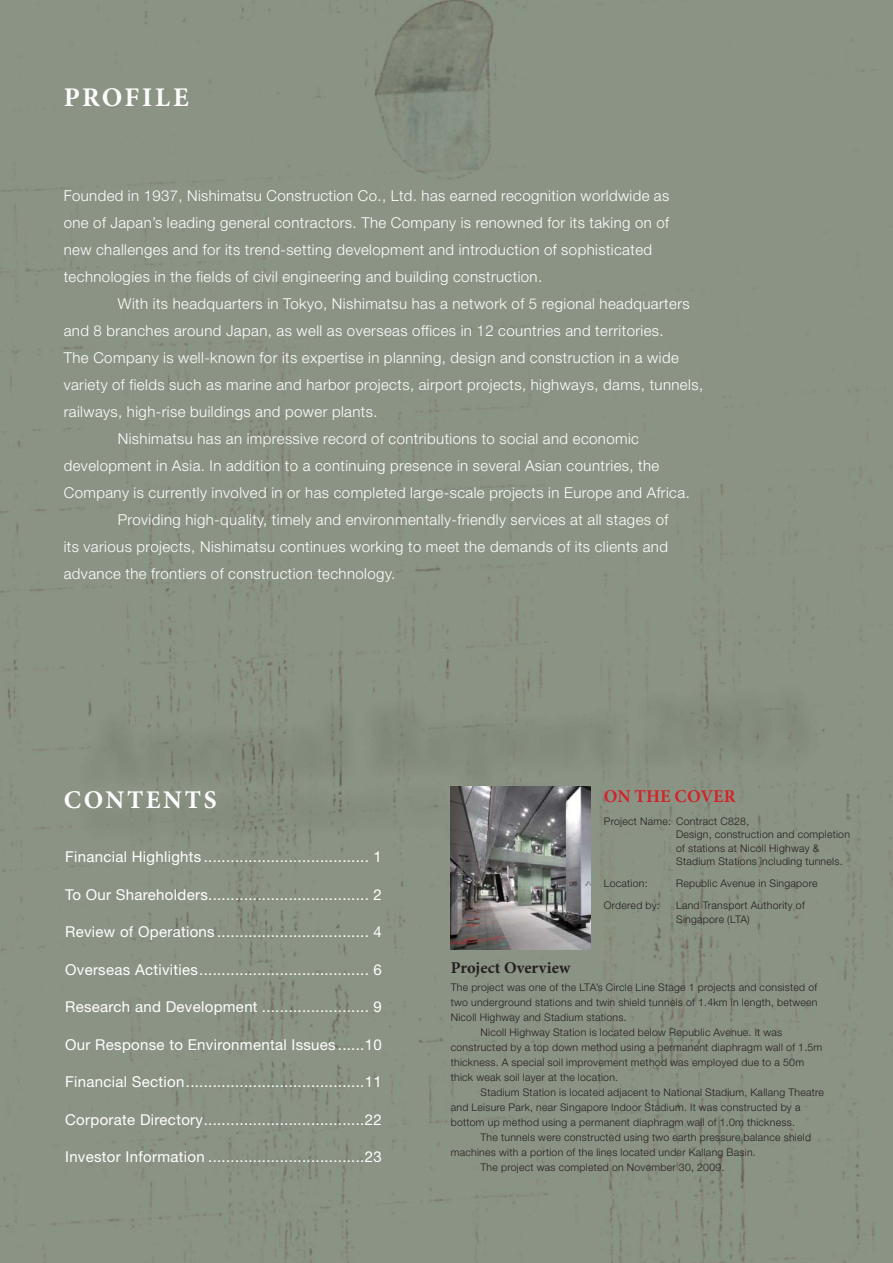
<style>
.page{position:relative;width:893px;height:1263px;background:#fff}
.page>*{position:absolute;margin:0;border:0;box-sizing:border-box;transform-origin:0 0}
.t1{font:700 27px "Minion Pro";letter-spacing:.09em;color:#fff}
.t2{font:700 25.5px "Minion Pro";letter-spacing:.1em;color:#fff}
.t3{font:700 18px "Minion Pro";color:#d2232a}
.t4{font:700 16.5px "Minion Pro";letter-spacing:.005em;color:#231f20}
.t5{font:300 15px/27px "Helvetica Neue";letter-spacing:.03em;color:#fff}
.t6{font:15px "Helvetica Neue";letter-spacing:.02em;color:#fff}
.t7{font:300 10.5px/13.5px "Helvetica Neue";letter-spacing:.025em;color:#231f20}
</style>
<div class="page">
<div style="left:0;top:0;width:579px;height:547px;background:#8b9384"></div>
<div style="left:579px;top:0;width:314px;height:1106px;background:#8b9384"></div>
<div style="left:0;top:547px;width:620px;height:559px;background:#8b9384"></div>
<div style="left:0;top:1106px;width:893px;height:157px;background:#8b9384"></div>
<img style="left:451px;top:787px;width:139px;height:163px">
<h1 class="t1" style="left:64px;top:81px;width:127px">PROFILE</h1>
<p class="t5" style="left:64px;top:183px;width:607px">Founded in 1937, Nishimatsu Construction Co., Ltd. has earned recognition worldwide as one of Japan’s leading general contractors. The Company is renowned for its taking on of new challenges and for its trend-setting development and introduction of sophisticated technologies in the fields of civil engineering and building construction.</p>
<p class="t5" style="left:118px;top:291px;width:573px">With its headquarters in Tokyo, Nishimatsu has a network of 5 regional headquarters</p>
<p class="t5" style="left:64px;top:318px;width:601px">and 8 branches around Japan, as well as overseas offices in 12 countries and territories.</p>
<p class="t5" style="left:64px;top:345px;width:616px">The Company is well-known for its expertise in planning, design and construction in a wide</p>
<p class="t5" style="left:64px;top:372px;width:641px">variety of fields such as marine and harbor projects, airport projects, highways, dams, tunnels,</p>
<p class="t5" style="left:64px;top:399px;width:315px">railways, high-rise buildings and power plants.</p>
<p class="t5" style="left:118px;top:426px;width:523px">Nishimatsu has an impressive record of contributions to social and economic</p>
<p class="t5" style="left:64px;top:453px;width:597px">development in Asia. In addition to a continuing presence in several Asian countries, the</p>
<p class="t5" style="left:64px;top:480px;width:628px">Company is currently involved in or has completed large-scale projects in Europe and Africa.</p>
<p class="t5" style="left:118px;top:507px;width:552px">Providing high-quality, timely and environmentally-friendly services at all stages of</p>
<p class="t5" style="left:64px;top:534px;width:606px">its various projects, Nishimatsu continues working to meet the demands of its clients and</p>
<p class="t5" style="left:64px;top:561px;width:333px">advance the frontiers of construction technology.</p>
<h2 class="t2" style="left:64px;top:784px;width:154px">CONTENTS</h2>
<p class="t3" style="left:604px;top:785px;width:133px">ON THE COVER</p>
<p class="t6" style="left:65px;top:851px;width:318px">Financial Highlights ..................................... 1</p>
<p class="t6" style="left:65px;top:889px;width:318px">To Our Shareholders .................................... 2</p>
<p class="t6" style="left:65px;top:926px;width:318px">Review of Operations .................................. 4</p>
<p class="t6" style="left:65px;top:964px;width:318px">Overseas Activities ...................................... 6</p>
<p class="t6" style="left:65px;top:1001px;width:318px">Research and Development ........................ 9</p>
<p class="t6" style="left:65px;top:1039px;width:318px">Our Response to Environmental Issues ......10</p>
<p class="t6" style="left:65px;top:1076px;width:318px">Financial Section ........................................11</p>
<p class="t6" style="left:65px;top:1114px;width:318px">Corporate Directory ....................................22</p>
<p class="t6" style="left:65px;top:1151px;width:318px">Investor Information ...................................23</p>
<p class="t4" style="left:451px;top:957px;width:121px">Project Overview</p>
<p class="t7" style="left:676px;top:815px;width:175px;text-indent:-72px">Project Name: Contract C828,<br>Design, construction and completion of stations at Nicoll Highway &amp; Stadium Stations including tunnels.</p>
<p class="t7" style="left:604px;top:878px;width:45px">Location:</p>
<p class="t7" style="left:676px;top:878px;width:143px">Republic Avenue in Singapore</p>
<p class="t7" style="left:604px;top:900px;width:58px">Ordered by:</p>
<p class="t7" style="left:676px;top:900px;width:130px">Land Transport Authority of<br>Singapore (LTA)</p>
<p class="t7" style="left:451px;top:981px;width:368px">The project was one of the LTA’s Circle Line Stage 1 projects and consisted of</p>
<p class="t7" style="left:451px;top:996px;width:368px">two underground stations and twin shield tunnels of 1.4km in length, between</p>
<p class="t7" style="left:451px;top:1011px;width:177px">Nicoll Highway and Stadium stations.</p>
<p class="t7" style="left:480px;top:1026px;width:303px">Nicoll Highway Station is located below Republic Avenue. It was</p>
<p class="t7" style="left:451px;top:1041px;width:373px">constructed by a top down method using a permanent diaphragm wall of 1.5m</p>
<p class="t7" style="left:451px;top:1056px;width:355px">thickness. A special soil improvement method was employed due to a 50m</p>
<p class="t7" style="left:451px;top:1071px;width:169px">thick weak soil layer at the location.</p>
<p class="t7" style="left:480px;top:1086px;width:345px">Stadium Station is located adjacent to National Stadium, Kallang Theatre</p>
<p class="t7" style="left:451px;top:1101px;width:351px">and Leisure Park, near Singapore Indoor Stadium. It was constructed by a</p>
<p class="t7" style="left:451px;top:1116px;width:346px">bottom up method using a permanent diaphragm wall of 1.0m thickness.</p>
<p class="t7" style="left:480px;top:1131px;width:332px">The tunnels were constructed using two earth pressure balance shield</p>
<p class="t7" style="left:451px;top:1146px;width:307px">machines with a portion of the lines located under Kallang Basin.</p>
<p class="t7" style="left:480px;top:1161px;width:245px">The project was completed on November 30, 2009.</p>
</div>
